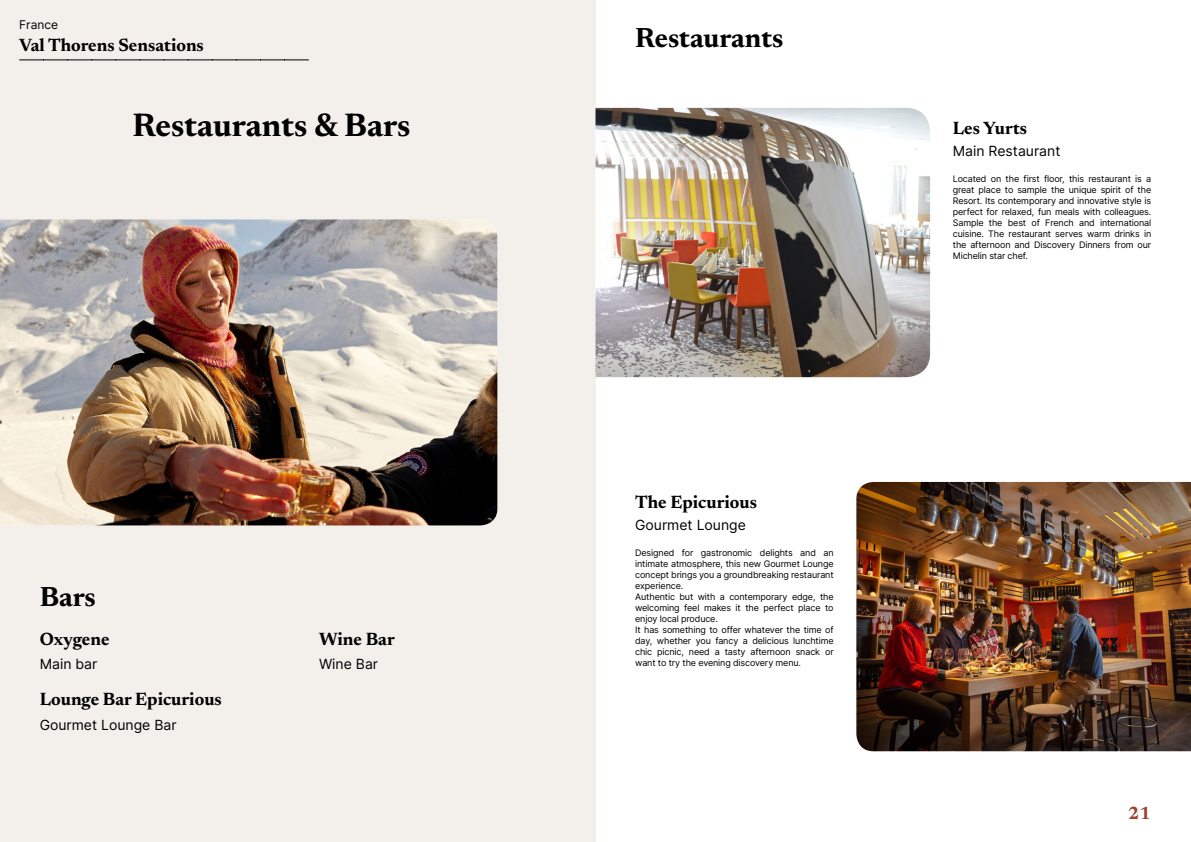
<style>
.page{position:relative;width:1191px;height:842px;background:#fff}
.page>*{position:absolute;margin:0;border:0;box-sizing:border-box;transform-origin:0 0}
.t1{font:700 33px "Newsreader 24 pt";color:#000}
.t2{font:700 28px "Newsreader 24 pt";color:#000}
.t3{font:700 18px "Newsreader 24 pt";color:#000}
.t4{font:700 18px "Newsreader 24 pt";color:#9d432c}
.t5{font:14px "Inter";color:#000}
.t6{font:12px "Inter";color:#000}
.t7{font:9px/11px "Inter";letter-spacing:-.015em;color:#000;text-align:justify}
</style>
<div class="page">
<div style="left:0;top:0;width:595px;height:842px;background:#f3f0ec"></div>
<img style="left:0;top:219px;width:497px;height:306px">
<img style="left:595px;top:108px;width:335px;height:269px">
<img style="left:856px;top:482px;width:335px;height:269px">
<svg style="left:20px;top:60px;width:288px;height:1px"></svg>
<h3 class="t6" style="left:19px;top:15px;width:40px">France</h3>
<h3 class="t3" style="left:19px;top:32px;width:186px">Val Thorens Sensations</h3>
<h1 class="t1" style="left:133px;top:101px;width:279px">Restaurants &amp; Bars</h1>
<h2 class="t2" style="left:40px;top:576px;width:58px">Bars</h2>
<h3 class="t3" style="left:40px;top:626px;width:71px">Oxygene</h3>
<h3 class="t5" style="left:40px;top:654px;width:59px">Main bar</h3>
<h3 class="t3" style="left:40px;top:687px;width:184px">Lounge Bar Epicurious</h3>
<h3 class="t5" style="left:40px;top:715px;width:138px">Gourmet Lounge Bar</h3>
<h3 class="t3" style="left:319px;top:626px;width:77px">Wine Bar</h3>
<h3 class="t5" style="left:319px;top:654px;width:61px">Wine Bar</h3>
<h2 class="t2" style="left:635px;top:18px;width:150px">Restaurants</h2>
<h3 class="t3" style="left:635px;top:489px;width:123px">The Epicurious</h3>
<h3 class="t5" style="left:635px;top:515px;width:112px">Gourmet Lounge</h3>
<p class="t7" style="left:635px;top:547px;width:200px;text-align:left">Designed for gastronomic delights and an intimate atmosphere, this new Gourmet Lounge concept brings you a groundbreaking restaurant experience.<br>Authentic but with a contemporary edge, the welcoming feel makes it the perfect place to enjoy local produce.<br>It has something to offer whatever the time of day, whether you fancy a delicious lunchtime chic picnic, need a tasty afternoon snack or want to try the evening discovery menu.</p>
<h3 class="t3" style="left:952px;top:115px;width:76px">Les Yurts</h3>
<h3 class="t5" style="left:952px;top:141px;width:109px">Main Restaurant</h3>
<p class="t7" style="left:952px;top:173px;width:200px">Located on the first floor, this restaurant is a great place to sample the unique spirit of the Resort. Its contemporary and innovative style is perfect for relaxed, fun meals with colleagues.<br>Sample the best of French and international cuisine. The restaurant serves warm drinks in the afternoon and Discovery Dinners from our Michelin star chef.</p>
<h3 class="t4" style="left:1128px;top:800px;width:24px">21</h3>
</div>
